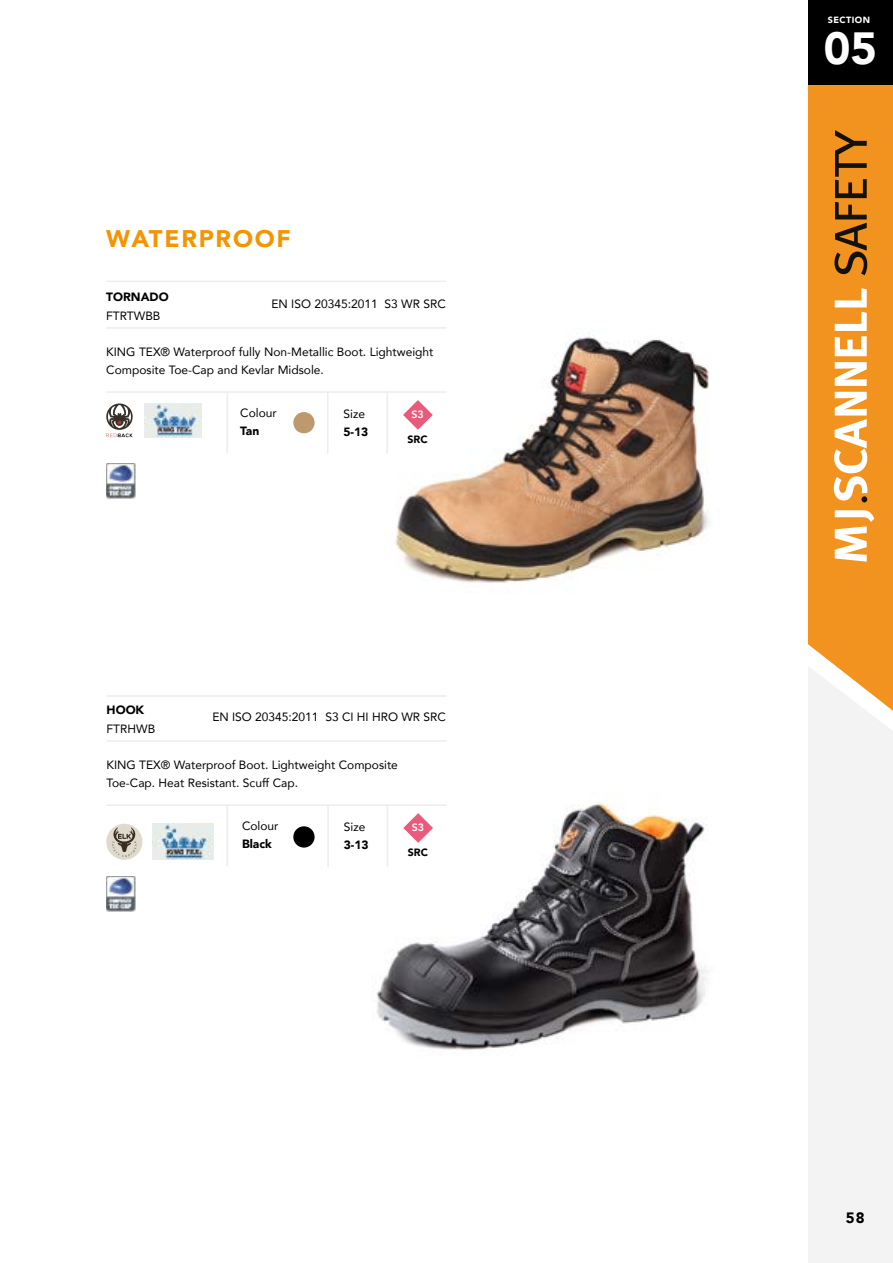
<style>
.page{position:relative;width:893px;height:1263px;background:#fff}
.page>*{position:absolute;margin:0;border:0;box-sizing:border-box;transform-origin:0 0}
.t1{font:900 45px "Avenir";color:#fff}
.t2{font:900 24px "Avenir";letter-spacing:.075em;color:#f49400}
.t3{font:900 15px "Avenir";color:#000}
.t4{font:12px/18px "Avenir";color:#000}
.t5{font:900 12px "Avenir";color:#000}
.t6{font:900 10.65px "Avenir";color:#000}
.t7{font:800 10.65px "Avenir";color:#fff}
.t8{font:900 9px "Avenir";letter-spacing:.05em;color:#fff}
</style>
<div class="page">
<div style="left:808px;top:85px;width:85px;height:581px;background:#f2931f"></div>
<div style="left:808px;top:0;width:85px;height:85px;background:#000"></div>
<div style="left:808px;top:666px;width:85px;height:597px;background:#f3f3f3"></div>
<svg style="left:834px;top:130px;width:33px;height:145px;background:#a56618"></svg>
<svg style="left:835px;top:362px;width:32px;height:24px"></svg>
<svg style="left:835px;top:288px;width:32px;height:68px"></svg>
<svg style="left:835px;top:510px;width:39px;height:52px"></svg>
<svg style="left:834px;top:392px;width:33px;height:110px"></svg>
<img style="left:395px;top:333px;width:314px;height:251px">
<img style="left:376px;top:793px;width:333px;height:258px">
<svg style="left:106px;top:403px;width:27px;height:34px"></svg>
<img style="left:144px;top:403px;width:58px;height:34px">
<hr style="left:106px;top:327px;width:340px;height:2px;background:#ededed">
<hr style="left:107px;top:281px;width:339px;height:1px;background:#ededed">
<svg style="left:403px;top:400px;width:30px;height:30px"></svg>
<hr style="left:386px;top:391px;width:2px;height:62px;background:#ededed">
<hr style="left:327px;top:392px;width:2px;height:62px;background:#ededed">
<hr style="left:226px;top:392px;width:2px;height:61px;background:#ededed">
<hr style="left:107px;top:391px;width:339px;height:2px;background:#ededed">
<hr style="left:107px;top:740px;width:339px;height:2px;background:#ededed">
<hr style="left:107px;top:695px;width:340px;height:2px;background:#ededed">
<img style="left:106px;top:876px;width:30px;height:36px">
<img style="left:152px;top:824px;width:61px;height:36px">
<svg style="left:403px;top:813px;width:30px;height:30px"></svg>
<hr style="left:387px;top:804px;width:1px;height:62px;background:#ededed">
<hr style="left:327px;top:805px;width:2px;height:62px;background:#ededed">
<hr style="left:226px;top:805px;width:2px;height:61px;background:#ededed">
<hr style="left:107px;top:804px;width:340px;height:2px;background:#ededed">
<div style="left:293px;top:412px;width:22px;height:21px;background:#be996e;border-radius:50%"></div>
<div style="left:293px;top:826px;width:22px;height:21px;background:#000;border-radius:50%"></div>
<img style="left:106px;top:463px;width:30px;height:36px">
<div style="left:106px;top:824px;width:36px;height:36px;background:#e0dacd;border-radius:50%"></div>
<svg style="left:112px;top:827px;width:25px;height:30px"></svg>
<h2 class="t2" style="left:106px;top:223px;width:186px">WATERPROOF</h2>
<p class="t5" style="left:106px;top:289px;width:64px">TORNADO</p>
<p class="t4" style="left:271px;top:295px;width:176px">EN ISO 20345:2011 S3 WR SRC</p>
<p class="t4" style="left:106px;top:307px;width:56px">FTRTWBB</p>
<p class="t4" style="left:106px;top:343px;width:329px">KING TEX® Waterproof fully Non-Metallic Boot. Lightweight<br>Composite Toe-Cap and Kevlar Midsole.</p>
<p class="t4" style="left:240px;top:404px;width:38px">Colour</p>
<p class="t5" style="left:240px;top:423px;width:21px">Tan</p>
<p class="t4" style="left:343px;top:405px;width:23px">Size</p>
<p class="t7" style="left:411px;top:408px;width:14px">S3</p>
<p class="t5" style="left:343px;top:424px;width:26px">5-13</p>
<p class="t6" style="left:408px;top:432px;width:22px">SRC</p>
<p class="t5" style="left:107px;top:702px;width:39px">HOOK</p>
<p class="t4" style="left:212px;top:708px;width:235px">EN ISO 20345:2011 S3 CI HI HRO WR SRC</p>
<p class="t4" style="left:107px;top:720px;width:50px">FTRHWB</p>
<p class="t4" style="left:107px;top:756px;width:293px">KING TEX® Waterproof Boot. Lightweight Composite<br>Toe-Cap. Heat Resistant. Scuff Cap.</p>
<p class="t4" style="left:242px;top:817px;width:38px">Colour</p>
<p class="t5" style="left:242px;top:836px;width:31px">Black</p>
<p class="t4" style="left:344px;top:818px;width:23px">Size</p>
<p class="t7" style="left:412px;top:821px;width:14px">S3</p>
<p class="t5" style="left:344px;top:837px;width:26px">3-13</p>
<p class="t6" style="left:408px;top:845px;width:22px">SRC</p>
<p class="t8" style="left:828px;top:14px;width:44px">SECTION</p>
<h1 class="t1" style="left:824px;top:19px;width:55px">05</h1>
<p class="t3" style="left:846px;top:1208px;width:20px">58</p>
</div>
